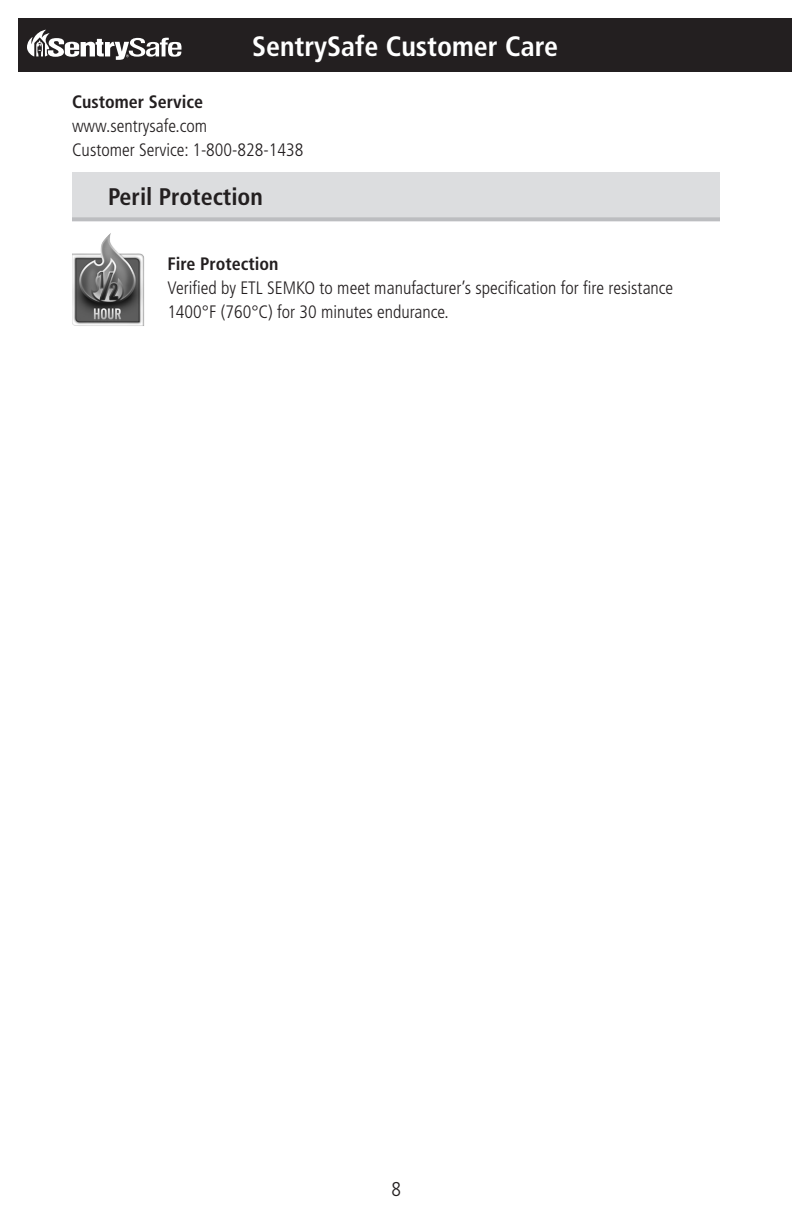
<style>
.page{position:relative;width:792px;height:1224px;background:#fff}
.page>*{position:absolute;margin:0;border:0;box-sizing:border-box;transform-origin:0 0}
.Headline_-_Top__14_1{font:700 condensed 28px "Frutiger";color:#fff}
.t1{font:700 condensed 24px "Frutiger";color:#231f20}
.t2{font:300 condensed 20px "Frutiger LT Std";color:#231f20}
.ABC_styles{font:300 condensed 18px/24px "Frutiger LT Std";color:#231f20}
.s1{font-family:"Frutiger";font-weight:700}
</style>
<div class="page">
<div style="left:18px;top:18px;width:774px;height:54px;background:#231f20"></div>
<svg style="left:27px;top:30px;width:155px;height:30px"></svg>
<div style="left:72px;top:173px;width:648px;height:46px;background:#dcdddf"></div>
<hr style="left:72px;top:217px;width:648px;height:4px;background:#bcbdc0">
<img style="left:72px;top:233px;width:73px;height:93px">
<p class="Headline_-_Top__14_1" style="left:252px;top:30px;width:308px">SentrySafe Customer Care</p>
<p class="ABC_styles" style="left:72px;top:90px;width:233px"><span class="s1">Customer Service </span>www.sentrysafe.com<br>Customer Service: 1-800-828-1438</p>
<p class="t1" style="left:108px;top:182px;width:156px">Peril Protection</p>
<p class="ABC_styles" style="left:167px;top:252px;width:507px"><span class="s1">Fire Protection<br></span>Verified by ETL SEMKO to meet manufacturer’s specification for fire resistance<br>1400°F (760°C) for 30 minutes endurance.</p>
<p class="t2" style="left:392px;top:1177px;width:11px">8</p>
</div>
